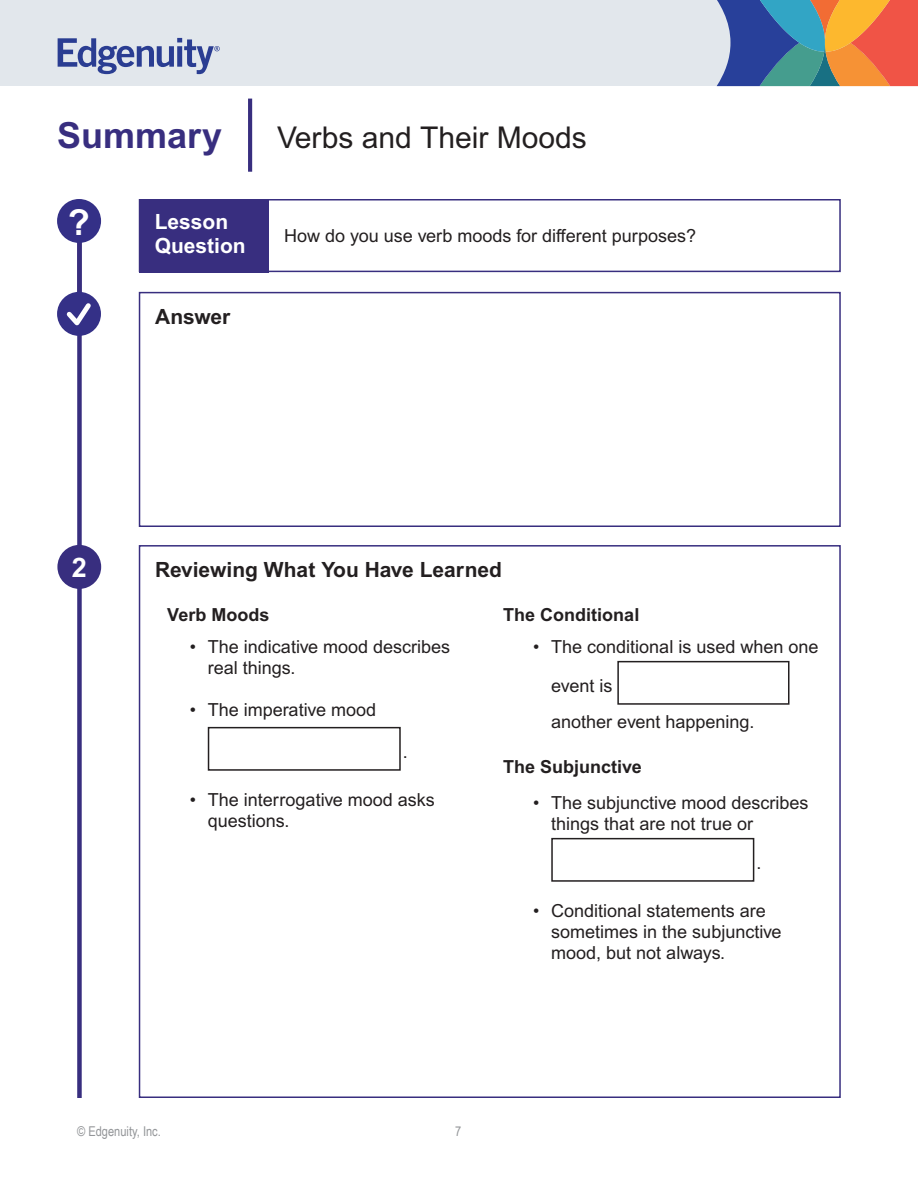
<style>
.page{position:relative;width:918px;height:1188px;background:#fff}
.page>*{position:absolute;margin:0;border:0;box-sizing:border-box;transform-origin:0 0}
.t1{font:700 36px "Arial MT Pro";color:#382e7f}
.t2{font:700 36px "Arial";color:#fff}
.t3{font:30px "Arial MT Pro";color:#231f20}
.t4{font:700 27px "Arial MT Pro";color:#fff}
.t5{font:700 21px "Arial MT Pro";color:#231f20}
.t6{font:700 21px/24px "Arial MT Pro";color:#fff}
.t7{font:18px/21px "Arial MT Pro";color:#231f20}
.t8{font:700 18px "Arial MT Pro";color:#231f20}
.t9{font:13.5px "Arial Narrow";color:#939598}
</style>
<div class="page">
<div style="left:0;top:0;width:918px;height:86px;background:#e2e7ec"></div>
<svg style="left:716px;top:0;width:202px;height:86px;background:#937976"></svg>
<svg style="left:58px;top:38px;width:162px;height:36px"></svg>
<hr style="left:248px;top:99px;width:4px;height:73px;background:#382e7f">
<div style="left:139px;top:199px;width:702px;height:73px;border:2px solid #382e7f"></div>
<div style="left:140px;top:199px;width:129px;height:73px;background:#382e7f"></div>
<div style="left:139px;top:292px;width:702px;height:235px;border:2px solid #382e7f"></div>
<div style="left:208px;top:727px;width:193px;height:44px;border:2px solid #231f20"></div>
<div style="left:617px;top:661px;width:173px;height:44px;border:2px solid #231f20"></div>
<div style="left:551px;top:838px;width:203px;height:44px;border:2px solid #231f20"></div>
<div style="left:77px;top:216px;width:5px;height:882px;background:#382e7f"></div>
<div style="left:57px;top:292px;width:44px;height:44px;background:#343087;border-radius:50%"></div>
<svg style="left:64px;top:303px;width:31px;height:28px"></svg>
<div style="left:57px;top:199px;width:44px;height:44px;background:#343087;border-radius:50%"></div>
<div style="left:57px;top:545px;width:44px;height:44px;background:#382e7f;border-radius:50%"></div>
<h1 class="t1" style="left:57px;top:114px;width:167px">Summary</h1>
<h2 class="t3" style="left:277px;top:121px;width:311px">Verbs and Their Moods</h2>
<h1 class="t2" style="left:68px;top:198px;width:23px">?</h1>
<p class="t6" style="left:155px;top:211px;width:93px">Lesson<br>Question</p>
<p class="t5" style="left:155px;top:304px;width:76px">Answer</p>
<p class="t7" style="left:284px;top:226px;width:414px">How do you use verb moods for different purposes?</p>
<h3 class="t4" style="left:72px;top:551px;width:17px">2</h3>
<p class="t5" style="left:155px;top:557px;width:348px">Reviewing What You Have Learned</p>
<p class="t8" style="left:167px;top:604px;width:104px">Verb Moods</p>
<p class="t8" style="left:503px;top:604px;width:138px">The Conditional</p>
<p class="t7" style="left:208px;top:637px;width:244px;text-indent:-18px">• The indicative mood describes real things.</p>
<p class="t7" style="left:190px;top:700px;width:188px">• The imperative mood</p>
<p class="t7" style="left:403px;top:742px;width:7px">.</p>
<p class="t7" style="left:208px;top:790px;width:229px;text-indent:-18px">• The interrogative mood asks questions.</p>
<p class="t7" style="left:551px;top:628px;width:269px;line-height:39px;text-indent:-18px">• The conditional is used when one event is</p>
<p class="t7" style="left:551px;top:712px;width:205px">another event happening.</p>
<p class="t8" style="left:503px;top:756px;width:140px">The Subjunctive</p>
<p class="t7" style="left:551px;top:793px;width:259px;text-indent:-18px">• The subjunctive mood describes things that are not true or</p>
<p class="t7" style="left:757px;top:853px;width:7px">.</p>
<p class="t7" style="left:551px;top:901px;width:232px;text-indent:-18px">• Conditional statements are sometimes in the subjunctive mood, but not always.</p>
<p class="t9" style="left:77px;top:1122px;width:85px">© Edgenuity, Inc.</p>
<p class="t9" style="left:455px;top:1122px;width:8px">7</p>
</div>
